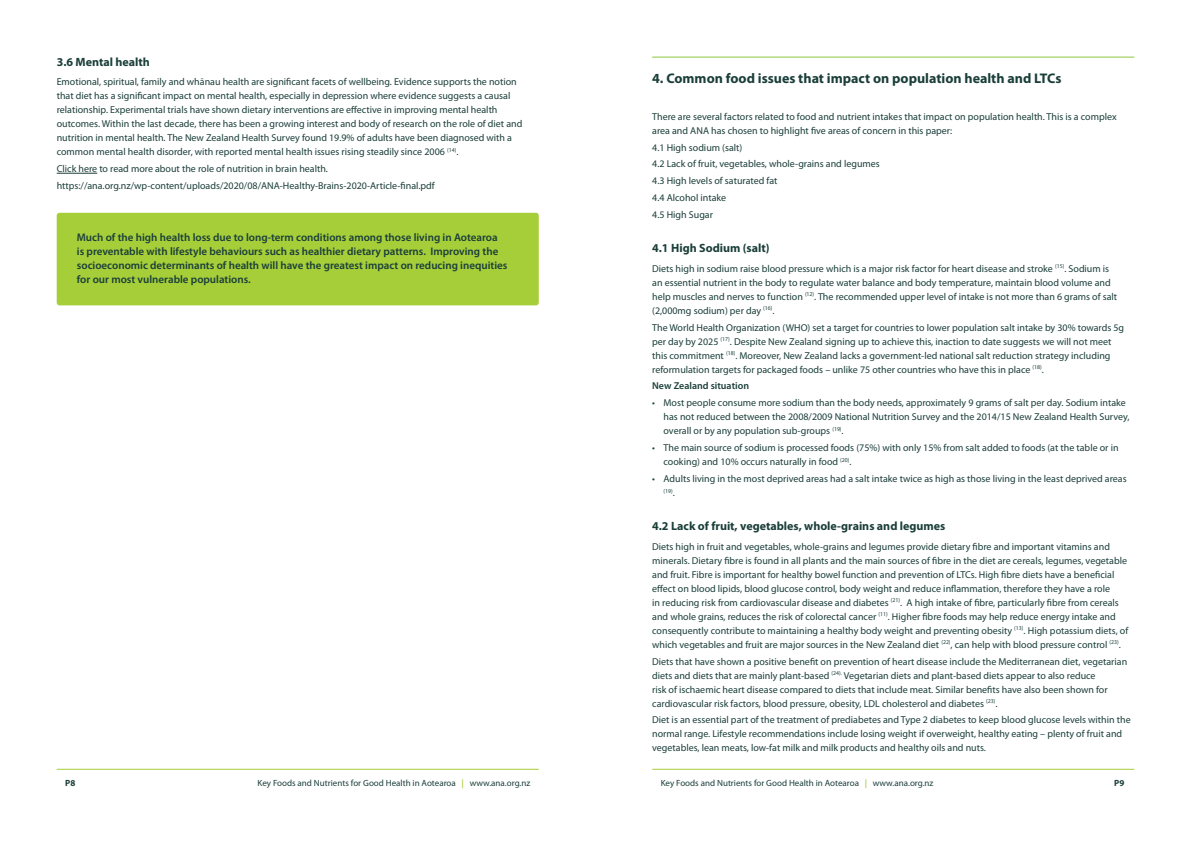
<style>
.page{position:relative;width:1191px;height:842px;background:#fff}
.page>*{position:absolute;margin:0;border:0;box-sizing:border-box;transform-origin:0 0}
.t1{font:700 14px "Myriad Pro";color:#1a3e39}
.t2{font:700 12px "Myriad Pro";color:#1a3e39}
.t3{font:600 11px/14px "Myriad Pro";color:#1a3e39}
.t4{font:10px/14px "Myriad Pro";color:#1a3e39}
.t5{font:600 10px "Myriad Pro";color:#1a3e39}
.t6{font:9px "Myriad Pro";color:#1a3e39}
.t7{font:700 9px "Myriad Pro";color:#1a3e39}
.t8{font:5.8px "Myriad Pro";color:#1a3e39}
.s1{font-weight:600;color:#a6ce39}
.s2{font-size:10px}
</style>
<div class="page">
<hr style="left:57px;top:769px;width:482px;height:1px;background:#a6ce39">
<div style="left:57px;top:213px;width:482px;height:92px;background:#a6ce39;border-radius:3px"></div>
<hr style="left:57px;top:173px;width:40px;height:1px;background:#1a3e39">
<hr style="left:652px;top:769px;width:482px;height:1px;background:#a6ce39">
<hr style="left:652px;top:57px;width:482px;height:1px;background:#8dc63f">
<p class="t2" style="left:57px;top:54px;width:95px">3.6 Mental health</p>
<p class="t4" style="left:57px;top:75px;width:467px">Emotional, spiritual, family and whānau health are significant facets of wellbeing. Evidence supports the notion that diet has a significant impact on mental health, especially in depression where evidence suggests a causal relationship. Experimental trials have shown dietary interventions are effective in improving mental health outcomes. Within the last decade, there has been a growing interest and body of research on the role of diet and nutrition in mental health. The New Zealand Health Survey found 19.9% of adults have been diagnosed with a common mental health disorder, with reported mental health issues rising steadily since 2006 <sup>(14)</sup>.</p>
<p class="t4" style="left:57px;top:160px;width:379px;line-height:16.8px">Click here to read more about the role of nutrition in brain health. https://ana.org.nz/wp-content/uploads/2020/08/ANA-Healthy-Brains-2020-Article-final.pdf</p>
<p class="t3" style="left:77px;top:230px;width:432px">Much of the high health loss due to long-term conditions among those living in Aotearoa is preventable with lifestyle behaviours such as healthier dietary patterns. Improving the socioeconomic determinants of health will have the greatest impact on reducing inequities for our most vulnerable populations.</p>
<p class="t7" style="left:65px;top:777px;width:12px">P8</p>
<p class="t6" style="left:257px;top:777px;width:274px">Key Foods and Nutrients for Good Health in Aotearoa <span class="s1">|</span> www.ana.org.nz</p>
<h1 class="t1" style="left:652px;top:69px;width:411px">4. Common food issues that impact on population health and LTCs</h1>
<p class="t4" style="left:652px;top:109px;width:466px">There are several factors related to food and nutrient intakes that impact on population health. This is a complex area and ANA has chosen to highlight five areas of concern in this paper:</p>
<p class="t4" style="left:652px;top:139px;width:229px;line-height:16.8px">4.1 High sodium (salt)<br>4.2 Lack of fruit, vegetables, whole-grains and legumes<br>4.3 High levels of saturated fat<br>4.4 Alcohol intake<br>4.5 High Sugar</p>
<p class="t2" style="left:652px;top:240px;width:119px">4.1 High Sodium (salt)</p>
<p class="t4" style="left:652px;top:261px;width:466px">Diets high in sodium raise blood pressure which is a major risk factor for heart disease and stroke <sup>(15)</sup>. Sodium is an essential nutrient in the body to regulate water balance and body temperature, maintain blood volume and help muscles and nerves to function <sup>(12)</sup>. The recommended upper level of intake is not more than 6 grams of salt (2,000mg sodium) per day <sup>(16)</sup>.</p>
<p class="t4" style="left:652px;top:320px;width:473px">The World Health Organization (WHO) set a target for countries to lower population salt intake by 30% towards 5g per day by 2025 <sup>(17)</sup>. Despite New Zealand signing up to achieve this, inaction to date suggests we will not meet this commitment <sup>(18)</sup>. Moreover, New Zealand lacks a government-led national salt reduction strategy including reformulation targets for packaged foods – unlike 75 other countries who have this in place <sup>(18)</sup>.</p>
<p class="t5" style="left:652px;top:380px;width:98px">New Zealand situation</p>
<p class="t4" style="left:663px;top:396px;width:467px;text-indent:-11px">• Most people consume more sodium than the body needs, approximately 9 grams of salt per day. Sodium intake has not reduced between the 2008/2009 National Nutrition Survey and the 2014/15 New Zealand Health Survey, overall or by any population sub-groups <sup>(19)</sup>.</p>
<p class="t4" style="left:663px;top:441px;width:456px;text-indent:-11px">• The main source of sodium is processed foods (75%) with only 15% from salt added to foods (at the table or in cooking) and 10% occurs naturally in food <sup>(20)</sup>.</p>
<p class="t4" style="left:652px;top:471px;width:476px">• Adults living in the most deprived areas had a salt intake twice as high as those living in the least deprived areas</p>
<p class="t8" style="left:663px;top:487px;width:13px">(19)<span class="s2">.</span></p>
<p class="t2" style="left:652px;top:518px;width:295px">4.2 Lack of fruit, vegetables, whole-grains and legumes</p>
<p class="t4" style="left:652px;top:539px;width:477px">Diets high in fruit and vegetables, whole-grains and legumes provide dietary fibre and important vitamins and minerals. Dietary fibre is found in all plants and the main sources of fibre in the diet are cereals, legumes, vegetable and fruit. Fibre is important for healthy bowel function and prevention of LTCs. High fibre diets have a beneficial effect on blood lipids, blood glucose control, body weight and reduce inflammation, therefore they have a role<br>in reducing risk from cardiovascular disease and diabetes <sup>(21)</sup>. A high intake of fibre, particularly fibre from cereals and whole grains, reduces the risk of colorectal cancer <sup>(11)</sup>. Higher fibre foods may help reduce energy intake and consequently contribute to maintaining a healthy body weight and preventing obesity <sup>(13)</sup>. High potassium diets, of which vegetables and fruit are major sources in the New Zealand diet <sup>(22)</sup>, can help with blood pressure control <sup>(23)</sup>.</p>
<p class="t4" style="left:652px;top:654px;width:476px">Diets that have shown a positive benefit on prevention of heart disease include the Mediterranean diet, vegetarian diets and diets that are mainly plant-based <sup>(24).</sup> Vegetarian diets and plant-based diets appear to also reduce<br>risk of ischaemic heart disease compared to diets that include meat. Similar benefits have also been shown for cardiovascular risk factors, blood pressure, obesity, LDL cholesterol and diabetes <sup>(23)</sup>.</p>
<p class="t4" style="left:652px;top:713px;width:480px">Diet is an essential part of the treatment of prediabetes and Type 2 diabetes to keep blood glucose levels within the normal range. Lifestyle recommendations include losing weight if overweight, healthy eating – plenty of fruit and vegetables, lean meats, low-fat milk and milk products and healthy oils and nuts.</p>
<p class="t6" style="left:660px;top:777px;width:274px">Key Foods and Nutrients for Good Health in Aotearoa <span class="s1">|</span> www.ana.org.nz</p>
<p class="t7" style="left:1114px;top:777px;width:12px">P9</p>
</div>
